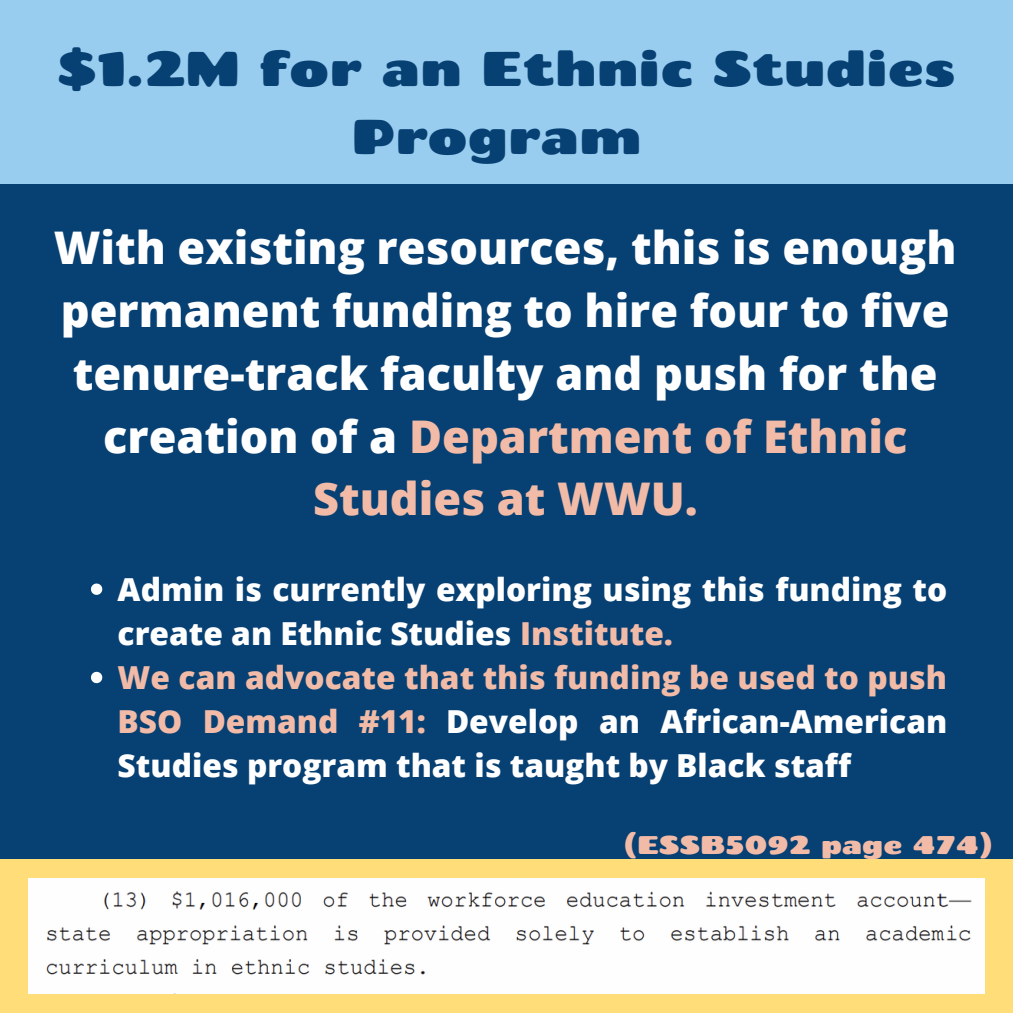
<style>
.page{position:relative;width:1013px;height:1013px;background:#fff}
.page>*{position:absolute;margin:0;border:0;box-sizing:border-box;transform-origin:0 0}
.t1{font:48.75px/67.5px "Chango";color:#074073;text-align:center}
.t2{font:800 45px/62.8px "Open Sans";color:#fff;text-align:center}
.t3{font:800 31.62px/44.1px "Open Sans";color:#fff}
.t4{font:25.62px "Chango";color:#f2bba7}
.s1{color:#f2bba7}
</style>
<div class="page">
<div style="left:0;top:0;width:1012px;height:1012px;background:#074073"></div>
<div style="left:0;top:0;width:1012px;height:184px;background:#99cdef"></div>
<div style="left:0;top:859px;width:1012px;height:153px;background:#ffdd78"></div>
<svg style="left:91px;top:583px;width:11px;height:12px"></svg>
<svg style="left:91px;top:671px;width:11px;height:12px"></svg>
<img style="left:28px;top:878px;width:956px;height:115px">
<p class="t1" style="left:57px;top:34px;width:900px">$1.2M for an Ethnic Studies<br>Program</p>
<p class="t2" style="left:54px;top:215px;width:904px">With existing resources, this is enough permanent funding to hire four to five tenure-track faculty and push for the creation of a <span class="s1">Department of Ethnic Studies at WWU.</span></p>
<p class="t3" style="left:118px;top:566px;width:831px">Admin is currently exploring using this funding to create an Ethnic Studies <span class="s1">Institute.</span></p>
<p class="t3" style="left:118px;top:654px;width:831px;text-align:justify"><span class="s1">We can advocate that this funding be used to push BSO Demand #11:</span> Develop an African-American Studies program that is taught by Black staff</p>
<p class="t4" style="left:624px;top:828px;width:370px">(ESSB5092 page 474)</p>
</div>
